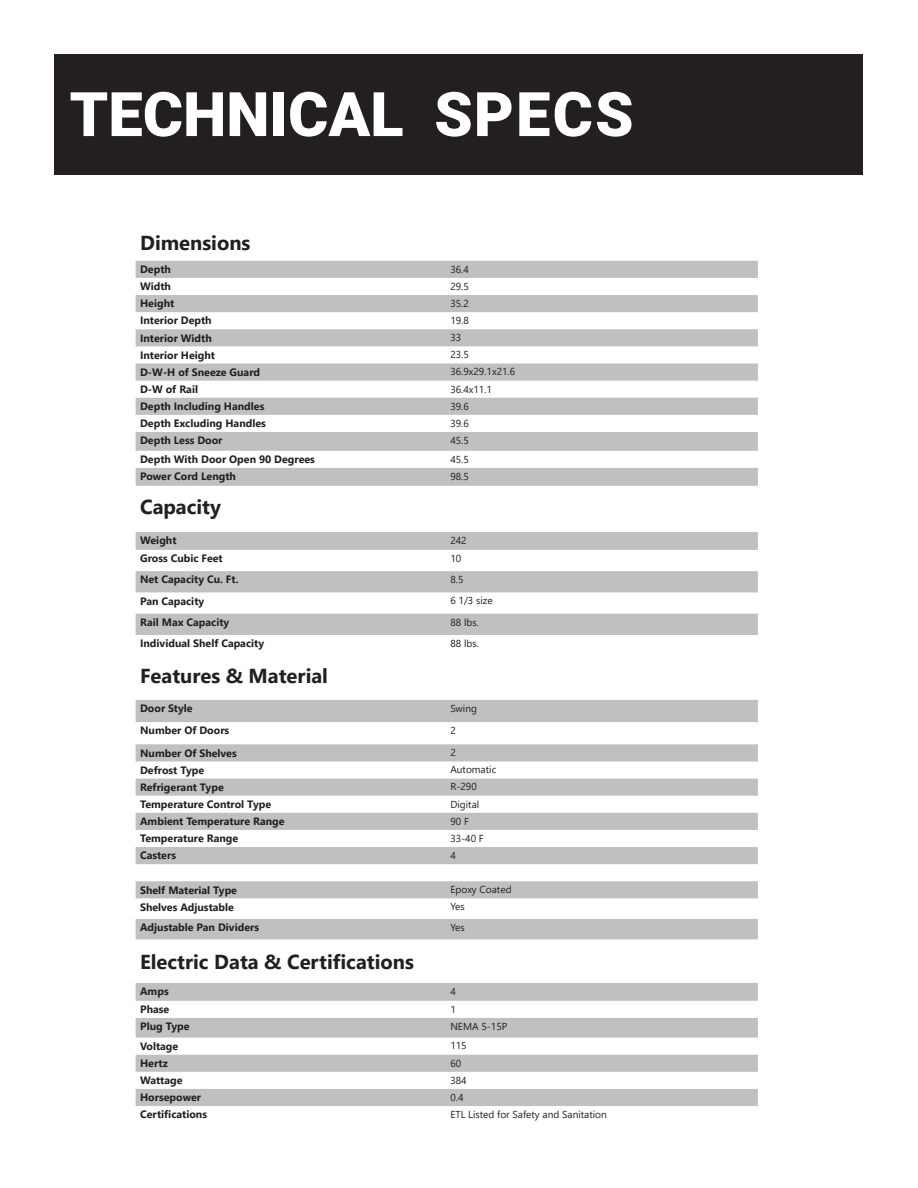
<style>
.page{position:relative;width:918px;height:1188px;background:#fff}
.page>*{position:absolute;margin:0;border:0;box-sizing:border-box;transform-origin:0 0}
.t1{font:900 61.5px "Roboto";color:#fff}
.t2{font:700 20.25px "Segoe UI";color:#231f20}
.t3{font:700 10.65px "Segoe UI";color:#231f20}
.t4{font:10.05px "Segoe UI";color:#231f20}
</style>
<div class="page">
<div style="left:54px;top:54px;width:808px;height:121px;background:#231f20"></div>
<svg style="left:136px;top:261px;width:622px;height:845px"></svg>
<p class="t1" style="left:70px;top:71px;width:566px">TECHNICAL SPECS</p>
<p class="t2" style="left:140px;top:224px;width:112px">Dimensions</p>
<p class="t3" style="left:140px;top:259px;width:32px">Depth</p>
<p class="t4" style="left:450px;top:260px;width:20px">36.4</p>
<p class="t3" style="left:140px;top:276px;width:32px">Width</p>
<p class="t4" style="left:450px;top:277px;width:20px">29.5</p>
<p class="t3" style="left:140px;top:293px;width:36px">Height</p>
<p class="t4" style="left:450px;top:294px;width:20px">35.2</p>
<p class="t3" style="left:140px;top:311px;width:73px">Interior Depth</p>
<p class="t4" style="left:450px;top:311px;width:20px">19.8</p>
<p class="t3" style="left:140px;top:328px;width:73px">Interior Width</p>
<p class="t4" style="left:450px;top:328px;width:12px">33</p>
<p class="t3" style="left:140px;top:345px;width:76px">Interior Height</p>
<p class="t4" style="left:450px;top:345px;width:20px">23.5</p>
<p class="t3" style="left:140px;top:362px;width:122px">D-W-H of Sneeze Guard</p>
<p class="t4" style="left:450px;top:362px;width:66px">36.9x29.1x21.6</p>
<p class="t3" style="left:140px;top:379px;width:59px">D-W of Rail</p>
<p class="t4" style="left:450px;top:379px;width:43px">36.4x11.1</p>
<p class="t3" style="left:140px;top:396px;width:126px">Depth Including Handles</p>
<p class="t4" style="left:450px;top:397px;width:20px">39.6</p>
<p class="t3" style="left:140px;top:413px;width:127px">Depth Excluding Handles</p>
<p class="t4" style="left:450px;top:414px;width:20px">39.6</p>
<p class="t3" style="left:140px;top:430px;width:84px">Depth Less Door</p>
<p class="t4" style="left:450px;top:431px;width:20px">45.5</p>
<p class="t3" style="left:140px;top:449px;width:176px">Depth With Door Open 90 Degrees</p>
<p class="t4" style="left:450px;top:450px;width:20px">45.5</p>
<p class="t3" style="left:140px;top:466px;width:97px">Power Cord Length</p>
<p class="t4" style="left:450px;top:467px;width:20px">98.5</p>
<p class="t2" style="left:140px;top:488px;width:82px">Capacity</p>
<p class="t3" style="left:140px;top:530px;width:38px">Weight</p>
<p class="t4" style="left:450px;top:531px;width:18px">242</p>
<p class="t3" style="left:140px;top:548px;width:84px">Gross Cubic Feet</p>
<p class="t4" style="left:450px;top:549px;width:12px">10</p>
<p class="t3" style="left:140px;top:570px;width:100px">Net Capacity Cu. Ft.</p>
<p class="t4" style="left:450px;top:570px;width:15px">8.5</p>
<p class="t3" style="left:140px;top:591px;width:66px">Pan Capacity</p>
<p class="t4" style="left:450px;top:591px;width:44px">6 1/3 size</p>
<p class="t3" style="left:140px;top:612px;width:91px">Rail Max Capacity</p>
<p class="t4" style="left:450px;top:613px;width:30px">88 lbs.</p>
<p class="t3" style="left:140px;top:633px;width:125px">Individual Shelf Capacity</p>
<p class="t4" style="left:450px;top:634px;width:30px">88 lbs.</p>
<p class="t2" style="left:140px;top:657px;width:189px">Features &amp; Material</p>
<p class="t3" style="left:140px;top:698px;width:54px">Door Style</p>
<p class="t4" style="left:450px;top:699px;width:28px">Swing</p>
<p class="t3" style="left:140px;top:721px;width:91px">Number Of Doors</p>
<p class="t4" style="left:450px;top:721px;width:7px">2</p>
<p class="t3" style="left:140px;top:743px;width:98px">Number Of Shelves</p>
<p class="t4" style="left:450px;top:743px;width:7px">2</p>
<p class="t3" style="left:140px;top:760px;width:66px">Defrost Type</p>
<p class="t4" style="left:450px;top:760px;width:47px">Automatic</p>
<p class="t3" style="left:140px;top:777px;width:85px">Refrigerant Type</p>
<p class="t4" style="left:450px;top:777px;width:28px">R-290</p>
<p class="t3" style="left:140px;top:794px;width:133px">Temperature Control Type</p>
<p class="t4" style="left:450px;top:795px;width:30px">Digital</p>
<p class="t3" style="left:140px;top:811px;width:146px">Ambient Temperature Range</p>
<p class="t4" style="left:450px;top:812px;width:20px">90 F</p>
<p class="t3" style="left:140px;top:828px;width:100px">Temperature Range</p>
<p class="t4" style="left:450px;top:829px;width:35px">33-40 F</p>
<p class="t3" style="left:140px;top:845px;width:37px">Casters</p>
<p class="t4" style="left:450px;top:846px;width:7px">4</p>
<p class="t3" style="left:140px;top:880px;width:98px">Shelf Material Type</p>
<p class="t4" style="left:450px;top:880px;width:63px">Epoxy Coated</p>
<p class="t3" style="left:140px;top:897px;width:95px">Shelves Adjustable</p>
<p class="t4" style="left:450px;top:897px;width:16px">Yes</p>
<p class="t3" style="left:140px;top:917px;width:121px">Adjustable Pan Dividers</p>
<p class="t4" style="left:450px;top:918px;width:16px">Yes</p>
<p class="t2" style="left:140px;top:943px;width:275px">Electric Data &amp; Certifications</p>
<p class="t3" style="left:140px;top:981px;width:30px">Amps</p>
<p class="t4" style="left:450px;top:982px;width:7px">4</p>
<p class="t3" style="left:140px;top:999px;width:31px">Phase</p>
<p class="t4" style="left:450px;top:1000px;width:7px">1</p>
<p class="t3" style="left:140px;top:1016px;width:51px">Plug Type</p>
<p class="t4" style="left:450px;top:1017px;width:59px">NEMA 5-15P</p>
<p class="t3" style="left:140px;top:1036px;width:40px">Voltage</p>
<p class="t4" style="left:450px;top:1036px;width:18px">115</p>
<p class="t3" style="left:140px;top:1053px;width:29px">Hertz</p>
<p class="t4" style="left:450px;top:1054px;width:12px">60</p>
<p class="t3" style="left:140px;top:1070px;width:44px">Wattage</p>
<p class="t4" style="left:450px;top:1071px;width:18px">384</p>
<p class="t3" style="left:140px;top:1087px;width:63px">Horsepower</p>
<p class="t4" style="left:450px;top:1088px;width:15px">0.4</p>
<p class="t3" style="left:140px;top:1104px;width:68px">Certifications</p>
<p class="t4" style="left:450px;top:1105px;width:158px">ETL Listed for Safety and Sanitation</p>
</div>
